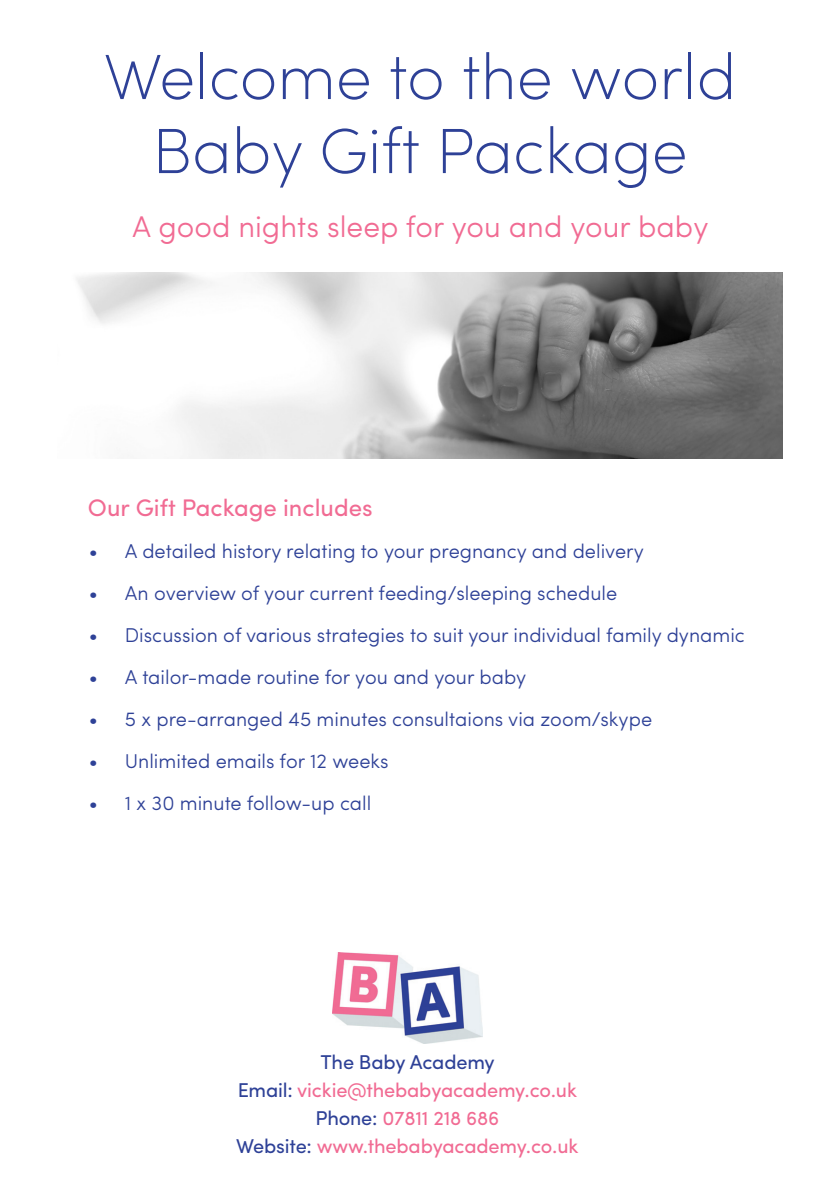
<style>
.page{position:relative;width:840px;height:1191px;background:#fff}
.page>*{position:absolute;margin:0;border:0;box-sizing:border-box;transform-origin:0 0}
.t1{font:200 64px "Sofia Pro";color:#2e4197}
.t2{font:300 30px "Sofia Pro";color:#f16b93}
.t3{font:24px "Sofia Pro";color:#f16b93}
.t4{font:300 20px "Sofia Pro";color:#2e4197}
.t5{font:20px "Sofia Pro";letter-spacing:-.01em;color:#f16b93}
.t6{font:20px "Sofia Pro";letter-spacing:-.01em;color:#2e4197}
.s1{color:#2e4197}
</style>
<div class="page">
<img style="left:332px;top:953px;width:150px;height:90px">
<img style="left:77px;top:272px;width:704px;height:187px">
<p class="t1" style="left:104px;top:33px;width:634px">Welcome to the world</p>
<p class="t1" style="left:152px;top:107px;width:536px">Baby Gift Package</p>
<p class="t2" style="left:132px;top:204px;width:577px">A good nights sleep for you and your baby</p>
<p class="t3" style="left:88px;top:489px;width:286px">Our Gift Package includes</p>
<p class="t4" style="left:89px;top:536px;width:556px">• A detailed history relating to your pregnancy and delivery</p>
<p class="t4" style="left:89px;top:578px;width:529px">• An overview of your current feeding/sleeping schedule</p>
<p class="t4" style="left:89px;top:620px;width:657px">• Discussion of various strategies to suit your individual family dynamic</p>
<p class="t4" style="left:89px;top:662px;width:439px">• A tailor-made routine for you and your baby</p>
<p class="t4" style="left:89px;top:704px;width:564px">• 5 x pre-arranged 45 minutes consultaions via zoom/skype</p>
<p class="t4" style="left:89px;top:746px;width:301px">• Unlimited emails for 12 weeks</p>
<p class="t4" style="left:89px;top:788px;width:284px">• 1 x 30 minute follow-up call</p>
<p class="t6" style="left:320px;top:1047px;width:176px">The Baby Academy</p>
<p class="t5" style="left:237px;top:1075px;width:341px"><span class="s1">Email:</span> vickie@thebabyacademy.co.uk</p>
<p class="t5" style="left:315px;top:1103px;width:185px"><span class="s1">Phone:</span> 07811 218 686</p>
<p class="t5" style="left:236px;top:1131px;width:343px"><span class="s1">Website:</span> www.thebabyacademy.co.uk</p>
</div>
